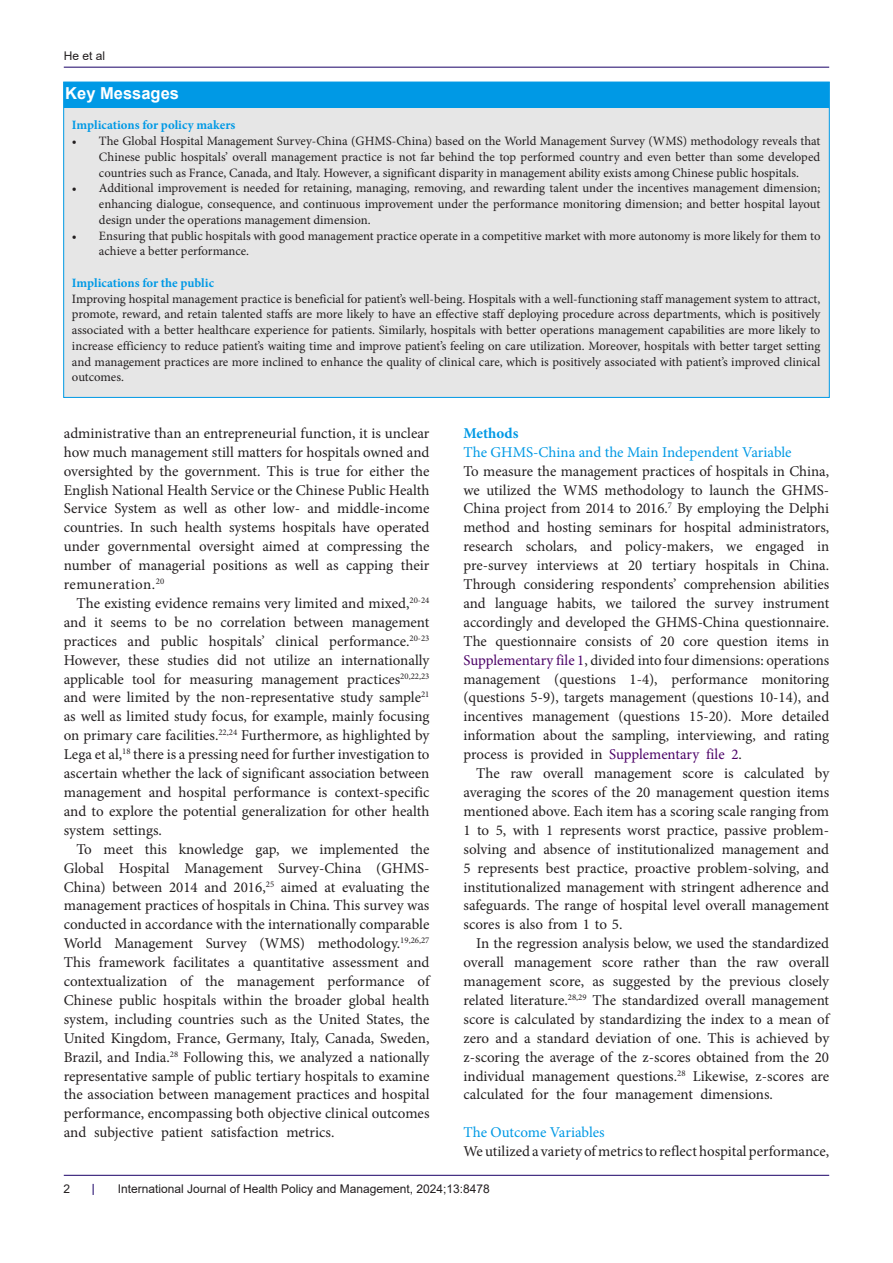
<style>
.page{position:relative;width:893px;height:1263px;background:#fff}
.page>*{position:absolute;margin:0;border:0;box-sizing:border-box;transform-origin:0 0}
.t1{font:700 16.5px "Arial";color:#fff}
.t2{font:15px/18.9px "Minion Pro";color:#231f20;text-align:justify}
.t3{font:15px "Minion Pro";color:#0099e5}
.Normal__Web{font:700 15px "Minion Pro";color:#0099e5}
.t4{font:12.75px/15.8px "Minion Pro";letter-spacing:-.005em;color:#231f20;text-align:justify}
.t5{font:700 12.75px "Minion Pro";color:#0099e5}
.t6{font:12px "Arial";color:#231f20}
.s1{color:#4b0066}
</style>
<div class="page">
<hr style="left:64px;top:67px;width:765px;height:1px;background:#190066">
<hr style="left:64px;top:1175px;width:765px;height:1px;background:#190066">
<div style="left:63px;top:82px;width:766px;height:316px;background:#e6e6e6;border:1px solid #0099e5"></div>
<div style="left:64px;top:82px;width:765px;height:26px;background:#0099e5"></div>
<p class="t6" style="left:64px;top:48px;width:43px">He et al</p>
<p class="t1" style="left:65px;top:81px;width:115px">Key Messages</p>
<p class="t5" style="left:72px;top:116px;width:165px">Implications for policy makers</p>
<p class="t4" style="left:99px;top:133px;width:723px;text-indent:-27px">• The Global Hospital Management Survey-China (GHMS-China) based on the World Management Survey (WMS) methodology reveals that Chinese public hospitals’ overall management practice is not far behind the top performed country and even better than some developed countries such as France, Canada, and Italy. However, a significant disparity in management ability exists among Chinese public hospitals.</p>
<p class="t4" style="left:99px;top:181px;width:723px;text-indent:-27px">• Additional improvement is needed for retaining, managing, removing, and rewarding talent under the incentives management dimension; enhancing dialogue, consequence, and continuous improvement under the performance monitoring dimension; and better hospital layout design under the operations management dimension.</p>
<p class="t4" style="left:99px;top:228px;width:723px;text-indent:-27px">• Ensuring that public hospitals with good management practice operate in a competitive market with more autonomy is more likely for them to achieve a better performance.</p>
<p class="t5" style="left:72px;top:274px;width:144px">Implications for the public</p>
<p class="t4" style="left:72px;top:291px;width:750px">Improving hospital management practice is beneficial for patient’s well-being. Hospitals with a well-functioning staff management system to attract, promote, reward, and retain talented staffs are more likely to have an effective staff deploying procedure across departments, which is positively associated with a better healthcare experience for patients. Similarly, hospitals with better operations management capabilities are more likely to increase efficiency to reduce patient’s waiting time and improve patient’s feeling on care utilization. Moreover, hospitals with better target setting and management practices are more inclined to enhance the quality of clinical care, which is positively associated with patient’s improved clinical outcomes.</p>
<p class="t2" style="left:64px;top:424px;width:367px">administrative than an entrepreneurial function, it is unclear how much management still matters for hospitals owned and oversighted by the government. This is true for either the English National Health Service or the Chinese Public Health Service System as well as other low- and middle-income countries. In such health systems hospitals have operated under governmental oversight aimed at compressing the number of managerial positions as well as capping their remuneration.<sup>20</sup></p>
<p class="t2" style="left:64px;top:594px;width:367px;text-indent:13px">The existing evidence remains very limited and mixed,<sup>20-24 </sup>and it seems to be no correlation between management practices and public hospitals’ clinical performance.<sup>20-23<br></sup>However, these studies did not utilize an internationally applicable tool for measuring management practices<sup>20,22,23 </sup>and were limited by the non-representative study sample<sup>21 </sup>as well as limited study focus, for example, mainly focusing on primary care facilities.<sup>22,24</sup> Furthermore, as highlighted by Lega et al,<sup>18</sup> there is a pressing need for further investigation to ascertain whether the lack of significant association between management and hospital performance is context-specific and to explore the potential generalization for other health system settings.</p>
<p class="t2" style="left:64px;top:839px;width:367px;text-indent:13px">To meet this knowledge gap, we implemented the Global Hospital Management Survey-China (GHMS-China) between 2014 and 2016,<sup>25</sup> aimed at evaluating the management practices of hospitals in China. This survey was conducted in accordance with the internationally comparable World Management Survey (WMS) methodology.<sup>19,26,27<br></sup>This framework facilitates a quantitative assessment and contextualization of the management performance of Chinese public hospitals within the broader global health system, including countries such as the United States, the United Kingdom, France, Germany, Italy, Canada, Sweden, Brazil, and India.<sup>28</sup> Following this, we analyzed a nationally representative sample of public tertiary hospitals to examine the association between management practices and hospital performance, encompassing both objective clinical outcomes and subjective patient satisfaction metrics.</p>
<p class="Normal__Web" style="left:463px;top:422px;width:56px">Methods</p>
<p class="t3" style="left:463px;top:442px;width:330px">The GHMS-China and the Main Independent Variable</p>
<p class="t2" style="left:463px;top:461px;width:367px">To measure the management practices of hospitals in China, we utilized the WMS methodology to launch the GHMS-China project from 2014 to 2016.<sup>7</sup> By employing the Delphi method and hosting seminars for hospital administrators, research scholars, and policy-makers, we engaged in pre-survey interviews at 20 tertiary hospitals in China.<br>Through considering respondents’ comprehension abilities and language habits, we tailored the survey instrument accordingly and developed the GHMS-China questionnaire.<br>The questionnaire consists of 20 core question items in <span class="s1">Supplementary file 1</span>, divided into four dimensions: operations management (questions 1-4), performance monitoring (questions 5-9), targets management (questions 10-14), and incentives management (questions 15-20). More detailed information about the sampling, interviewing, and rating process is provided in <span class="s1">Supplementary file 2</span>.</p>
<p class="t2" style="left:463px;top:764px;width:367px;text-indent:13px">The raw overall management score is calculated by averaging the scores of the 20 management question items mentioned above. Each item has a scoring scale ranging from 1 to 5, with 1 represents worst practice, passive problem&shy;solving and absence of institutionalized management and 5 represents best practice, proactive problem-solving, and institutionalized management with stringent adherence and safeguards. The range of hospital level overall management scores is also from 1 to 5.</p>
<p class="t2" style="left:463px;top:934px;width:367px;text-indent:13px">In the regression analysis below, we used the standardized overall management score rather than the raw overall management score, as suggested by the previous closely related literature.<sup>28,29</sup> The standardized overall management score is calculated by standardizing the index to a mean of zero and a standard deviation of one. This is achieved by z-scoring the average of the z-scores obtained from the 20 individual management questions.<sup>28</sup> Likewise, z-scores are calculated for the four management dimensions.</p>
<p class="t3" style="left:463px;top:1122px;width:143px">The Outcome Variables</p>
<p class="t2" style="left:463px;top:1142px;width:367px">We utilized a variety of metrics to reflect hospital performance,</p>
<p class="t6" style="left:64px;top:1180px;width:8px">2</p>
<p class="t6" style="left:118px;top:1180px;width:374px">International Journal of Health Policy and Management, 2024;13:8478</p>
</div>
